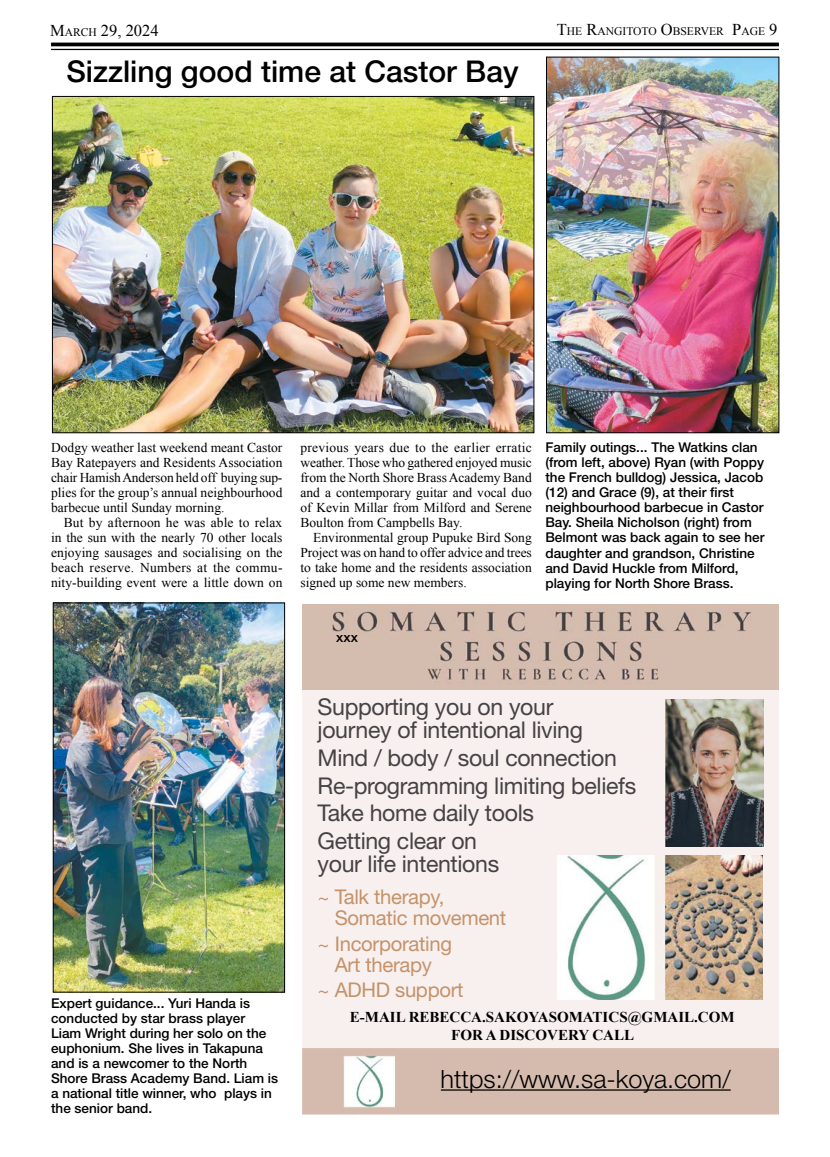
<style>
.page{position:relative;width:830px;height:1157px;background:#fff}
.page>*{position:absolute;margin:0;border:0;box-sizing:border-box;transform-origin:0 0}
.t1{font:500 30px "Helvetica Neue LT Std";color:#000}
.t2{font:300 25.2px "Helvetica Neue LT Std";color:#000}
.t3{font:23.1px/27.8px "Helvetica Neue LT Std";letter-spacing:-.015em;color:#454144}
.t4{font:20.25px/21px "Helvetica Neue LT Std";letter-spacing:-.015em;color:#c5926a}
.t5{font:16.5px "Times New Roman";color:#000}
.t6{font:700 15px/18px "Times New Roman";color:#000;text-align:center}
.t7{font:13.5px/15px "Times New Roman";color:#000;text-align:justify}
.t8{font:500 13.5px/15px "Helvetica Neue LT Std";color:#000}
.t9{font:11.55px "Times New Roman";color:#000}
.s1{font-size:11.55px}
.s2{font-size:16.5px}
</style>
<div class="page">
<hr style="left:51px;top:43px;width:727px;height:3px;background:#000">
<hr style="left:51px;top:49px;width:727px;height:1px;background:#000">
<div style="left:303px;top:605px;width:474px;height:508px;background:#f7f0ee"></div>
<img style="left:302px;top:604px;width:476px;height:85px">
<img style="left:557px;top:855px;width:205px;height:144px">
<div style="left:303px;top:1048px;width:474px;height:65px;background:#d5bbad"></div>
<div style="left:302px;top:1048px;width:476px;height:66px;border:2px solid #d5bbad"></div>
<img style="left:344px;top:1055px;width:50px;height:52px">
<hr style="left:440px;top:1089px;width:290px;height:1px;background:#000">
<img style="left:664px;top:700px;width:98px;height:146px">
<img style="left:54px;top:98px;width:478px;height:333px">
<div style="left:52px;top:96px;width:482px;height:337px;border:1px solid #000"></div>
<img style="left:548px;top:59px;width:228px;height:372px">
<div style="left:546px;top:57px;width:232px;height:376px;border:1px solid #000"></div>
<img style="left:55px;top:604px;width:228px;height:386px">
<div style="left:53px;top:602px;width:232px;height:390px;border:1px solid #000"></div>
<p class="t5" style="left:50px;top:19px;width:110px">M<span class="s1">ARCH</span> 29, 2024</p>
<p class="t9" style="left:556px;top:23px;width:222px"><span class="s2">T</span>HE <span class="s2">R</span>ANGITOTO <span class="s2">O</span>BSERVER <span class="s2">P</span>AGE <span class="s2">9</span></p>
<h1 class="t1" style="left:66px;top:53px;width:453px">Sizzling good time at Castor Bay</h1>
<p class="t7" style="left:51px;top:440px;width:233px">Dodgy weather last weekend meant Castor Bay Ratepayers and Residents Association chair Hamish Anderson held off buying sup&shy;plies for the group’s annual neighbourhood barbecue until Sunday morning.</p>
<p class="t7" style="left:51px;top:515px;width:233px;text-indent:13px">But by afternoon he was able to relax in the sun with the nearly 70 other locals enjoying sausages and socialising on the beach reserve. Numbers at the commu&shy;nity-building event were a little down on</p>
<p class="t7" style="left:300px;top:440px;width:233px">previous years due to the earlier erratic weather. Those who gathered enjoyed music from the North Shore Brass Academy Band and a contemporary guitar and vocal duo of Kevin Millar from Milford and Serene Boulton from Campbells Bay.</p>
<p class="t7" style="left:300px;top:530px;width:233px;text-indent:13px">Environmental group Pupuke Bird Song Project was on hand to offer advice and trees to take home and the residents association signed up some new members.</p>
<p class="t8" style="left:545px;top:440px;width:220px">Family outings... The Watkins clan (from left, above) Ryan (with Poppy the French bulldog) Jessica, Jacob (12) and Grace (9), at their first neighbourhood barbecue in Castor Bay. Sheila Nicholson (right) from Belmont was back again to see her daughter and grandson, Christine and David Huckle from Milford, playing for North Shore Brass.</p>
<p class="t8" style="left:336px;top:629px;width:23px">xxx</p>
<p class="t8" style="left:51px;top:995px;width:228px">Expert guidance... Yuri Handa is conducted by star brass player<br>Liam Wright during her solo on the euphonium. She lives in Takapuna and is a newcomer to the North<br>Shore Brass Academy Band. Liam is a national title winner, who plays in the senior band.</p>
<h3 class="t3" style="left:317px;top:695px;width:267px;line-height:22.5px">Supporting you on your journey of intentional living</h3>
<h3 class="t3" style="left:317px;top:743px;width:320px">Mind / body / soul connection<br>Re-programming limiting beliefs<br>Take home daily tools<br>Getting clear on</h3>
<h3 class="t3" style="left:317px;top:849px;width:183px">your life intentions</h3>
<h3 class="t4" style="left:334px;top:886px;width:173px;text-indent:-17px">~ Talk therapy,<br>Somatic movement</h3>
<h3 class="t4" style="left:317px;top:932px;width:136px;text-align:center">~ Incorporating<br>Art therapy</h3>
<h3 class="t4" style="left:317px;top:979px;width:147px">~ ADHD support</h3>
<p class="t6" style="left:349px;top:1007px;width:386px">E-MAIL REBECCA.SAKOYASOMATICS@GMAIL.COM<br>FOR A DISCOVERY CALL</p>
<h2 class="t2" style="left:440px;top:1063px;width:291px">https://www.sa-koya.com/</h2>
</div>
